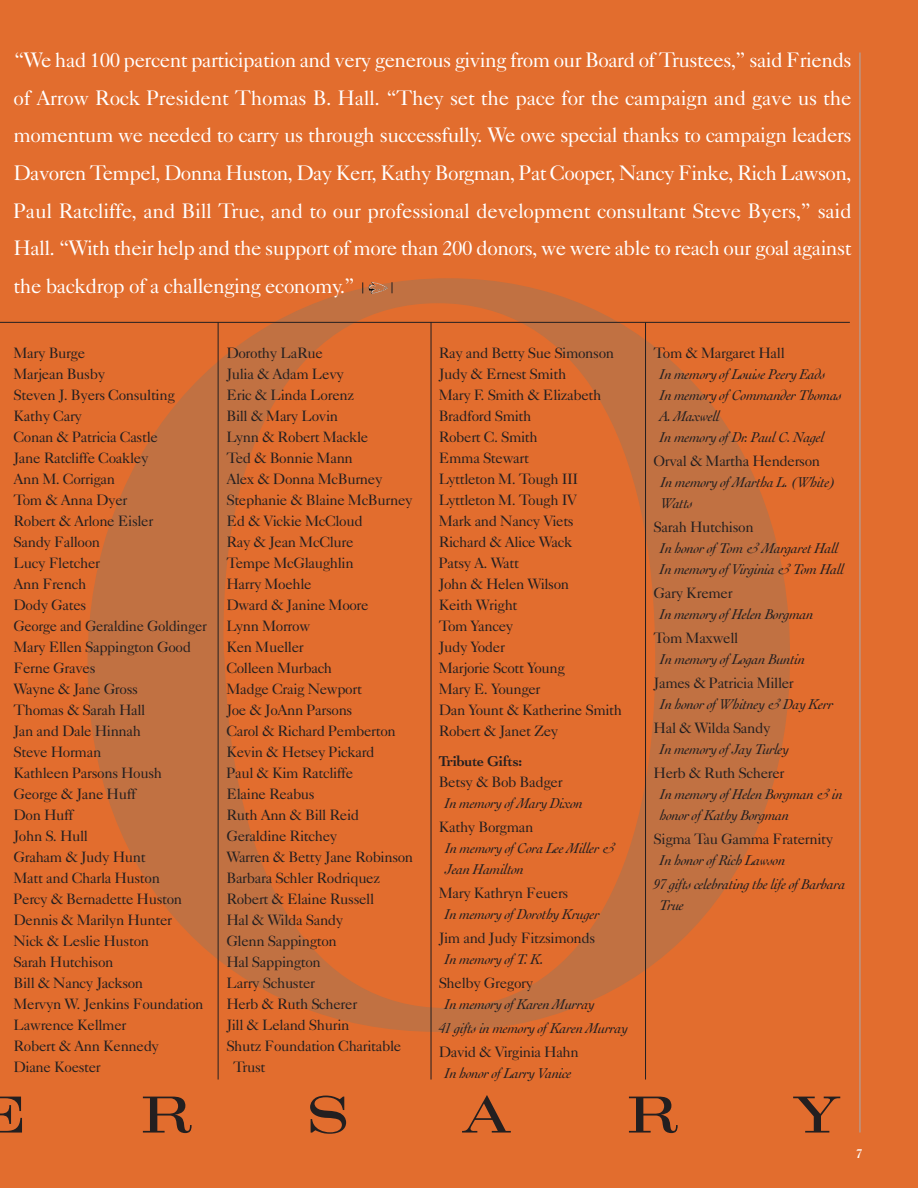
<style>
.page{position:relative;width:918px;height:1188px;background:#e26d2e}
.page>*{position:absolute;margin:0;border:0;box-sizing:border-box;transform-origin:0 0}
.t1{font:54px "Sprint Craw Normal";color:#231f20}
.t2{font:21px/37.7px "Caslon Five Forty";letter-spacing:-.025em;color:#fff;text-align:justify}
.t3{font:15px/21px "Caslon Five Forty";letter-spacing:-.025em;color:#231f20}
.t4{font:italic 15px/21px "Cochin";letter-spacing:-.025em;color:#231f20}
.t5{font:700 15px "Cochin";letter-spacing:-.025em;color:#231f20}
.t6{font:12px "Caslon Three";color:#fff}
</style>
<div class="page">
<svg style="left:88px;top:278px;width:702px;height:754px"></svg>
<hr style="left:0;top:322px;width:850px;height:1px;background:#231f20">
<hr style="left:218px;top:322px;width:1px;height:758px;background:#231f20">
<hr style="left:431px;top:322px;width:1px;height:758px;background:#231f20">
<hr style="left:645px;top:322px;width:1px;height:758px;background:#231f20">
<hr style="left:859px;top:52px;width:1px;height:1080px;background:#a8a9ad">
<img style="left:369px;top:282px;width:19px;height:12px">
<p class="t2" style="left:13px;top:43px;width:840px">“We had 100 percent participation and very generous giving from our Board of Trustees,” said Friends of Arrow Rock President Thomas B. Hall. “They set the pace for the campaign and gave us the momentum we needed to carry us through successfully. We owe special thanks to campaign leaders Davoren Tempel, Donna Huston, Day Kerr, Kathy Borgman, Pat Cooper, Nancy Finke, Rich Lawson, Paul Ratcliffe, and Bill True, and to our professional development consultant Steve Byers,” said Hall. “With their help and the support of more than 200 donors, we were able to reach our goal against the backdrop of a challenging economy.”</p>
<p class="t3" style="left:13px;top:344px;width:195px">Mary Burge<br>Marjean Busby<br>Steven J. Byers Consulting<br>Kathy Cary<br>Conan &amp; Patricia Castle<br>Jane Ratcliffe Coakley<br>Ann M. Corrigan<br>Tom &amp; Anna Dyer<br>Robert &amp; Arlone Eisler<br>Sandy Falloon<br>Lucy Fletcher<br>Ann French<br>Dody Gates<br>George and Geraldine Goldinger<br>Mary Ellen Sappington Good<br>Ferne Graves<br>Wayne &amp; Jane Gross<br>Thomas &amp; Sarah Hall<br>Jan and Dale Hinnah<br>Steve Horman<br>Kathleen Parsons Housh<br>George &amp; Jane Huff<br>Don Huff<br>John S. Hull<br>Graham &amp; Judy Hunt<br>Matt and Charla Huston<br>Percy &amp; Bernadette Huston<br>Dennis &amp; Marilyn Hunter<br>Nick &amp; Leslie Huston<br>Sarah Hutchison<br>Bill &amp; Nancy Jackson<br>Mervyn W. Jenkins Foundation<br>Lawrence Kellmer<br>Robert &amp; Ann Kennedy<br>Diane Koester</p>
<p class="t3" style="left:226px;top:344px;width:98px">Dorothy LaRue</p>
<p class="t3" style="left:226px;top:365px;width:119px">Julia &amp; Adam Levy</p>
<p class="t3" style="left:226px;top:386px;width:129px">Eric &amp; Linda Lorenz</p>
<p class="t3" style="left:226px;top:407px;width:113px">Bill &amp; Mary Lovin</p>
<p class="t3" style="left:226px;top:428px;width:144px">Lynn &amp; Robert Mackle</p>
<p class="t3" style="left:226px;top:449px;width:128px">Ted &amp; Bonnie Mann</p>
<p class="t3" style="left:226px;top:470px;width:158px">Alex &amp; Donna McBurney</p>
<p class="t3" style="left:226px;top:491px;width:188px">Stephanie &amp; Blaine McBurney</p>
<p class="t3" style="left:226px;top:512px;width:138px">Ed &amp; Vickie McCloud</p>
<p class="t3" style="left:226px;top:533px;width:129px">Ray &amp; Jean McClure</p>
<p class="t3" style="left:226px;top:554px;width:129px">Tempe McGlaughlin</p>
<p class="t3" style="left:226px;top:575px;width:87px">Harry Moehle</p>
<p class="t3" style="left:226px;top:596px;width:144px">Dward &amp; Janine Moore</p>
<p class="t3" style="left:226px;top:617px;width:85px">Lynn Morrow</p>
<p class="t3" style="left:226px;top:638px;width:79px">Ken Mueller</p>
<p class="t3" style="left:226px;top:659px;width:107px">Colleen Murbach</p>
<p class="t3" style="left:226px;top:680px;width:137px">Madge Craig Newport</p>
<p class="t3" style="left:226px;top:701px;width:128px">Joe &amp; JoAnn Parsons</p>
<p class="t3" style="left:226px;top:722px;width:171px">Carol &amp; Richard Pemberton</p>
<p class="t3" style="left:226px;top:743px;width:150px">Kevin &amp; Hetsey Pickard</p>
<p class="t3" style="left:226px;top:764px;width:128px">Paul &amp; Kim Ratcliffe</p>
<p class="t3" style="left:226px;top:785px;width:90px">Elaine Reabus</p>
<p class="t3" style="left:226px;top:806px;width:134px">Ruth Ann &amp; Bill Reid</p>
<p class="t3" style="left:226px;top:827px;width:112px">Geraldine Ritchey</p>
<p class="t3" style="left:226px;top:848px;width:188px">Warren &amp; Betty Jane Robinson</p>
<p class="t3" style="left:226px;top:869px;width:155px">Barbara Schler Rodriquez</p>
<p class="t3" style="left:226px;top:890px;width:149px">Robert &amp; Elaine Russell</p>
<p class="t3" style="left:226px;top:911px;width:119px">Hal &amp; Wilda Sandy</p>
<p class="t3" style="left:226px;top:932px;width:112px">Glenn Sappington</p>
<p class="t3" style="left:226px;top:953px;width:96px">Hal Sappington</p>
<p class="t3" style="left:226px;top:974px;width:90px">Larry Schuster</p>
<p class="t3" style="left:226px;top:995px;width:133px">Herb &amp; Ruth Scherer</p>
<p class="t3" style="left:226px;top:1016px;width:125px">Jill &amp; Leland Shurin</p>
<p class="t3" style="left:226px;top:1037px;width:177px">Shutz Foundation Charitable</p>
<p class="t3" style="left:233px;top:1058px;width:34px">Trust</p>
<p class="t3" style="left:439px;top:344px;width:185px">Ray and Betty Sue Simonson<br>Judy &amp; Ernest Smith<br>Mary F. Smith &amp; Elizabeth<br>Bradford Smith<br>Robert C. Smith<br>Emma Stewart<br>Lyttleton M. Tough III<br>Lyttleton M. Tough IV<br>Mark and Nancy Viets<br>Richard &amp; Alice Wack<br>Patsy A. Watt<br>John &amp; Helen Wilson<br>Keith Wright<br>Tom Yancey<br>Judy Yoder<br>Marjorie Scott Young<br>Mary E. Younger<br>Dan Yount &amp; Katherine Smith<br>Robert &amp; Janet Zey</p>
<p class="t5" style="left:439px;top:756px;width:85px">Tribute Gifts:</p>
<p class="t3" style="left:439px;top:773px;width:125px">Betsy &amp; Bob Badger</p>
<p class="t4" style="left:445px;top:794px;width:140px">In memory of Mary Dixon</p>
<p class="t3" style="left:439px;top:818px;width:96px">Kathy Borgman</p>
<p class="t4" style="left:445px;top:839px;width:172px">In memory of Cora Lee Miller &amp;<br>Jean Hamilton</p>
<p class="t3" style="left:439px;top:884px;width:131px">Mary Kathryn Feuers</p>
<p class="t4" style="left:445px;top:905px;width:157px">In memory of Dorothy Kruger</p>
<p class="t3" style="left:439px;top:929px;width:158px">Jim and Judy Fitzsimonds</p>
<p class="t4" style="left:445px;top:950px;width:101px">In memory of T. K.</p>
<p class="t3" style="left:439px;top:974px;width:96px">Shelby Gregory</p>
<p class="t4" style="left:439px;top:994px;width:191px;line-height:24px;text-indent:6px">In memory ofKaren Murray<br>41 gifts in memory ofKaren Murray</p>
<p class="t3" style="left:439px;top:1043px;width:142px">David &amp; Virginia Hahn</p>
<p class="t4" style="left:445px;top:1064px;width:129px">In honor of Larry Vanice</p>
<p class="t3" style="left:654px;top:344px;width:133px">Tom &amp; Margaret Hall</p>
<p class="t4" style="left:659px;top:365px;width:184px">In memory of Louise Peery Eads<br>In memory of Commander Thomas<br>A. Maxwell<br>In memory of Dr. Paul C. Nagel</p>
<p class="t3" style="left:654px;top:452px;width:168px">Orval &amp; Martha Henderson</p>
<p class="t4" style="left:660px;top:473px;width:177px">In memory of Martha L. (White)<br>Watts</p>
<p class="t3" style="left:654px;top:518px;width:102px">Sarah Hutchison</p>
<p class="t4" style="left:660px;top:539px;width:186px">In honor of Tom &amp; Margaret Hall<br>In memory of Virginia &amp; Tom Hall</p>
<p class="t3" style="left:654px;top:584px;width:81px">Gary Kremer</p>
<p class="t4" style="left:660px;top:605px;width:156px">In memory of Helen Borgman</p>
<p class="t3" style="left:654px;top:629px;width:86px">Tom Maxwell</p>
<p class="t4" style="left:660px;top:650px;width:147px">In memory of Logan Buntin</p>
<p class="t3" style="left:654px;top:674px;width:142px">James &amp; Patricia Miller</p>
<p class="t4" style="left:660px;top:695px;width:175px">In honor of Whitney &amp; Day Kerr</p>
<p class="t3" style="left:654px;top:719px;width:119px">Hal &amp; Wilda Sandy</p>
<p class="t4" style="left:660px;top:740px;width:131px">In memory of Jay Turley</p>
<p class="t3" style="left:654px;top:764px;width:133px">Herb &amp; Ruth Scherer</p>
<p class="t4" style="left:660px;top:785px;width:185px">In memory of Helen Borgman &amp; in honor ofKathy Borgman</p>
<p class="t3" style="left:654px;top:830px;width:181px">Sigma Tau Gamma Fraternity</p>
<p class="t4" style="left:654px;top:850px;width:194px;line-height:24px;text-indent:6px">In honor of Rich Lawson<br>97 gifts celebrating the life of Barbara</p>
<p class="t4" style="left:660px;top:896px;width:26px">True</p>
<h1 class="t1" style="left:-23px;top:1082px;width:49px">E</h1>
<h1 class="t1" style="left:139px;top:1082px;width:56px">R</h1>
<h1 class="t1" style="left:308px;top:1082px;width:41px">S</h1>
<h1 class="t1" style="left:463px;top:1082px;width:49px">A</h1>
<h1 class="t1" style="left:625px;top:1082px;width:56px">R</h1>
<h1 class="t1" style="left:794px;top:1082px;width:46px">Y</h1>
<p class="t6" style="left:856px;top:1149px;width:8px">7</p>
</div>
